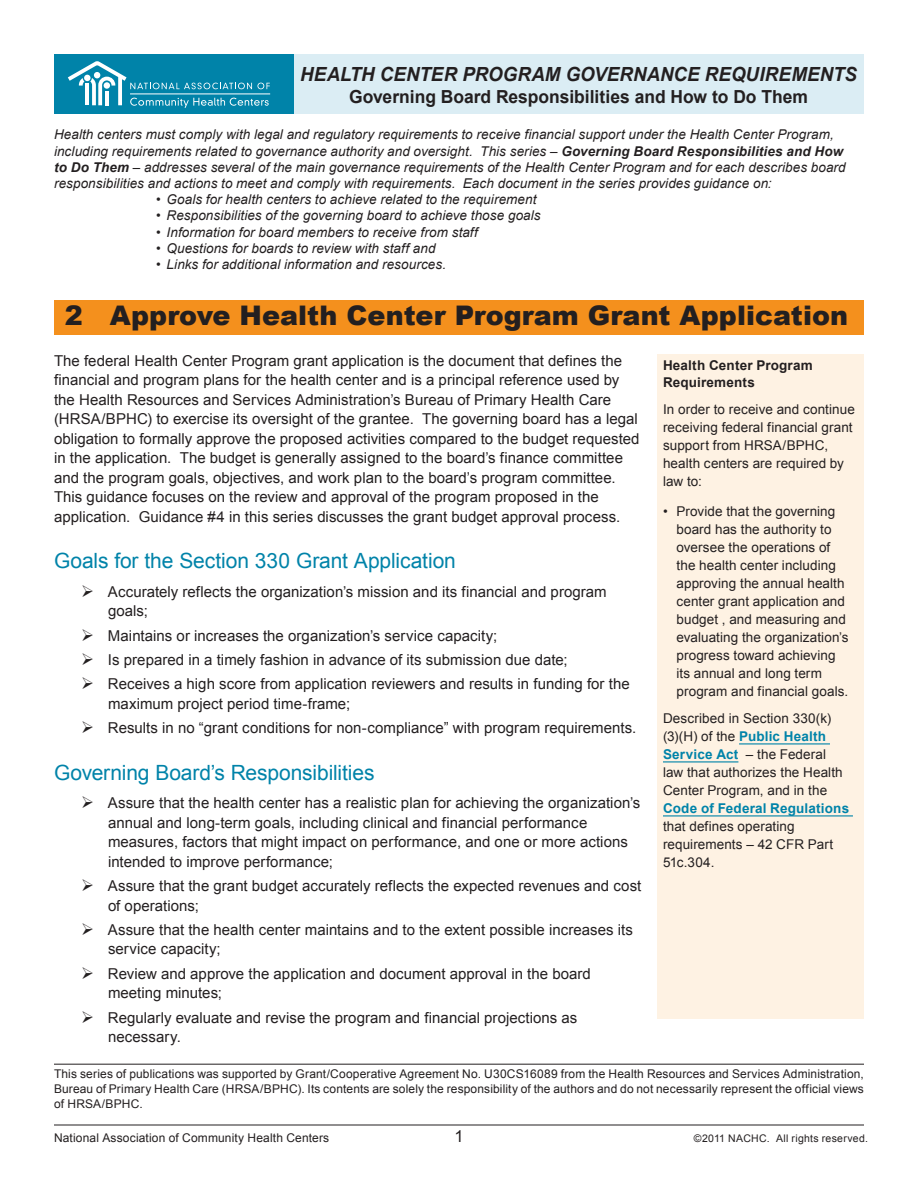
<style>
.page{position:relative;width:918px;height:1188px;background:#fff}
.page>*{position:absolute;margin:0;border:0;box-sizing:border-box;transform-origin:0 0}
.NEW_title{font:900 27px "Arial";color:#231f20}
.NEW_hd_1{font:21px "Arial";letter-spacing:-.005em;color:#0083a9}
.t1{font:italic 700 19.5px "Arial";letter-spacing:.005em;color:#231f20;scale:.96 1}
.t2{font:700 18px "Arial";color:#231f20}
.Vin{font:16.5px "Arial";color:#231f20}
.NEW_text_bul{font:15px/19.5px "Arial";letter-spacing:.005em;color:#231f20}
.NEW_opening_body_tex{font:15px/19.5px "Arial";letter-spacing:.005em;color:#231f20}
.GBG_info_header{font:italic 13.5px/16.2px "Arial";letter-spacing:.005em;color:#231f20}
.NEW_require_text{font:13.5px/18px "Arial";letter-spacing:.005em;color:#231f20}
.NEW_require_bul{font:13.5px/18px "Arial";letter-spacing:.005em;color:#231f20}
.NEW_require_hd{font:700 13.5px/16.5px "Arial";letter-spacing:.01em;color:#231f20}
.Body_Text{font:12px/15px "Arial";letter-spacing:.01em;color:#231f20;text-align:justify}
.Vin-2{font:12px "Arial";letter-spacing:.015em;color:#231f20}
.V2_res_bul{font:10.5px "Arial";letter-spacing:.03em;color:#231f20}
.s1{font-weight:700}
.s2{font-weight:700;color:#0083a9}
</style>
<div class="page">
<div style="left:293px;top:54px;width:571px;height:59px;background:#dbedf4"></div>
<div style="left:54px;top:54px;width:239px;height:59px;background:#0083a9"></div>
<svg style="left:68px;top:61px;width:202px;height:47px"></svg>
<hr style="left:130px;top:94px;width:140px;height:1px;background:#fff">
<div style="left:54px;top:301px;width:810px;height:34px;background:#f4901d"></div>
<div style="left:657px;top:355px;width:207px;height:664px;background:#fef2e3"></div>
<hr style="left:739px;top:743px;width:91px;height:1px;background:#0083a9">
<hr style="left:663px;top:761px;width:75px;height:1px;background:#0083a9">
<hr style="left:663px;top:815px;width:190px;height:1px;background:#0083a9">
<hr style="left:54px;top:1064px;width:810px;height:1px;background:#231f20">
<hr style="left:54px;top:1125px;width:810px;height:1px;background:#231f20">
<p class="t1" style="left:300px;top:61px;width:582px">HEALTH CENTER PROGRAM GOVERNANCE REQUIREMENTS</p>
<p class="t2" style="left:349px;top:85px;width:460px">Governing Board Responsibilities and How to Do Them</p>
<p class="GBG_info_header" style="left:54px;top:127px;width:793px">Health centers must comply with legal and regulatory requirements to receive financial support under the Health Center Program, including requirements related to governance authority and oversight. This series – <span class="s1">Governing Board Responsibilities and How to Do Them</span> – addresses several of the main governance requirements of the Health Center Program and for each describes board responsibilities and actions to meet and comply with requirements. Each document in the series provides guidance on:</p>
<p class="GBG_info_header" style="left:156px;top:192px;width:382px">• Goals for health centers to achieve related to the requirement</p>
<p class="GBG_info_header" style="left:156px;top:208px;width:386px">• Responsibilities of the governing board to achieve those goals</p>
<p class="GBG_info_header" style="left:156px;top:224px;width:324px">• Information for board members to receive from staff</p>
<p class="GBG_info_header" style="left:156px;top:240px;width:281px">• Questions for boards to review with staff and</p>
<p class="GBG_info_header" style="left:156px;top:256px;width:292px">• Links for additional information and resources.</p>
<p class="NEW_title" style="left:65px;top:296px;width:785px">2 Approve Health Center Program Grant Application</p>
<p class="NEW_opening_body_tex" style="left:54px;top:351px;width:587px">The federal Health Center Program grant application is the document that defines the financial and program plans for the health center and is a principal reference used by the Health Resources and Services Administration’s Bureau of Primary Health Care (HRSA/BPHC) to exercise its oversight of the grantee. The governing board has a legal obligation to formally approve the proposed activities compared to the budget requested in the application. The budget is generally assigned to the board’s finance committee and the program goals, objectives, and work plan to the board’s program committee.<br>This guidance focuses on the review and approval of the program proposed in the application. Guidance #4 in this series discusses the grant budget approval process.</p>
<p class="NEW_hd_1" style="left:54px;top:547px;width:403px">Goals for the Section 330 Grant Application</p>
<p class="NEW_text_bul" style="left:108px;top:582px;width:500px;text-indent:-27px">➢ Accurately reflects the organization’s mission and its financial and program goals;</p>
<p class="NEW_text_bul" style="left:81px;top:626px;width:418px">➢ Maintains or increases the organization’s service capacity;</p>
<p class="NEW_text_bul" style="left:81px;top:650px;width:488px">➢ Is prepared in a timely fashion in advance of its submission due date;</p>
<p class="NEW_text_bul" style="left:108px;top:674px;width:523px;text-indent:-27px">➢ Receives a high score from application reviewers and results in funding for the maximum project period time-frame;</p>
<p class="NEW_text_bul" style="left:81px;top:718px;width:557px">➢ Results in no “grant conditions for non-compliance” with program requirements.</p>
<p class="NEW_hd_1" style="left:54px;top:758px;width:322px">Governing Board’s Responsibilities</p>
<p class="NEW_text_bul" style="left:108px;top:793px;width:534px;text-indent:-27px">➢ Assure that the health center has a realistic plan for achieving the organization’s annual and long-term goals, including clinical and financial performance measures, factors that might impact on performance, and one or more actions intended to improve performance;</p>
<p class="NEW_text_bul" style="left:108px;top:876px;width:535px;text-indent:-27px">➢ Assure that the grant budget accurately reflects the expected revenues and cost of operations;</p>
<p class="NEW_text_bul" style="left:108px;top:920px;width:526px;text-indent:-27px">➢ Assure that the health center maintains and to the extent possible increases its service capacity;</p>
<p class="NEW_text_bul" style="left:108px;top:964px;width:484px;text-indent:-27px">➢ Review and approve the application and document approval in the board meeting minutes;</p>
<p class="NEW_text_bul" style="left:108px;top:1008px;width:471px;text-indent:-27px">➢ Regularly evaluate and revise the program and financial projections as necessary.</p>
<p class="NEW_require_hd" style="left:663px;top:358px;width:151px">Health Center Program<br>Requirements</p>
<p class="NEW_require_text" style="left:663px;top:400px;width:193px">In order to receive and continue receiving federal financial grant support from HRSA/BPHC, health centers are required by law to:</p>
<p class="NEW_require_bul" style="left:676px;top:502px;width:174px;text-indent:-14px">• Provide that the governing board has the authority to oversee the operations of the health center including approving the annual health center grant application and budget , and measuring and evaluating the organization’s progress toward achieving its annual and long term program and financial goals.</p>
<p class="NEW_require_text" style="left:663px;top:709px;width:188px">Described in Section 330(k) (3)(H) of the <span class="s2">Public Health<br>Service Act</span> – the Federal law that authorizes the Health<br>Center Program, and in the<br><span class="s2">Code of Federal Regulations </span>that defines operating requirements – 42 CFR Part<br>51c.304.</p>
<p class="Body_Text" style="left:54px;top:1066px;width:811px">This series of publications was supported by Grant/Cooperative Agreement No. U30CS16089 from the Health Resources and Services Administration, Bureau of Primary Health Care (HRSA/BPHC). Its contents are solely the responsibility of the authors and do not necessarily represent the official views of HRSA/BPHC.</p>
<p class="Vin-2" style="left:54px;top:1130px;width:277px">National Association of Community Health Centers</p>
<p class="Vin" style="left:454px;top:1126px;width:11px">1</p>
<p class="V2_res_bul" style="left:694px;top:1131px;width:176px">©2011 NACHC. All rights reserved.</p>
</div>
